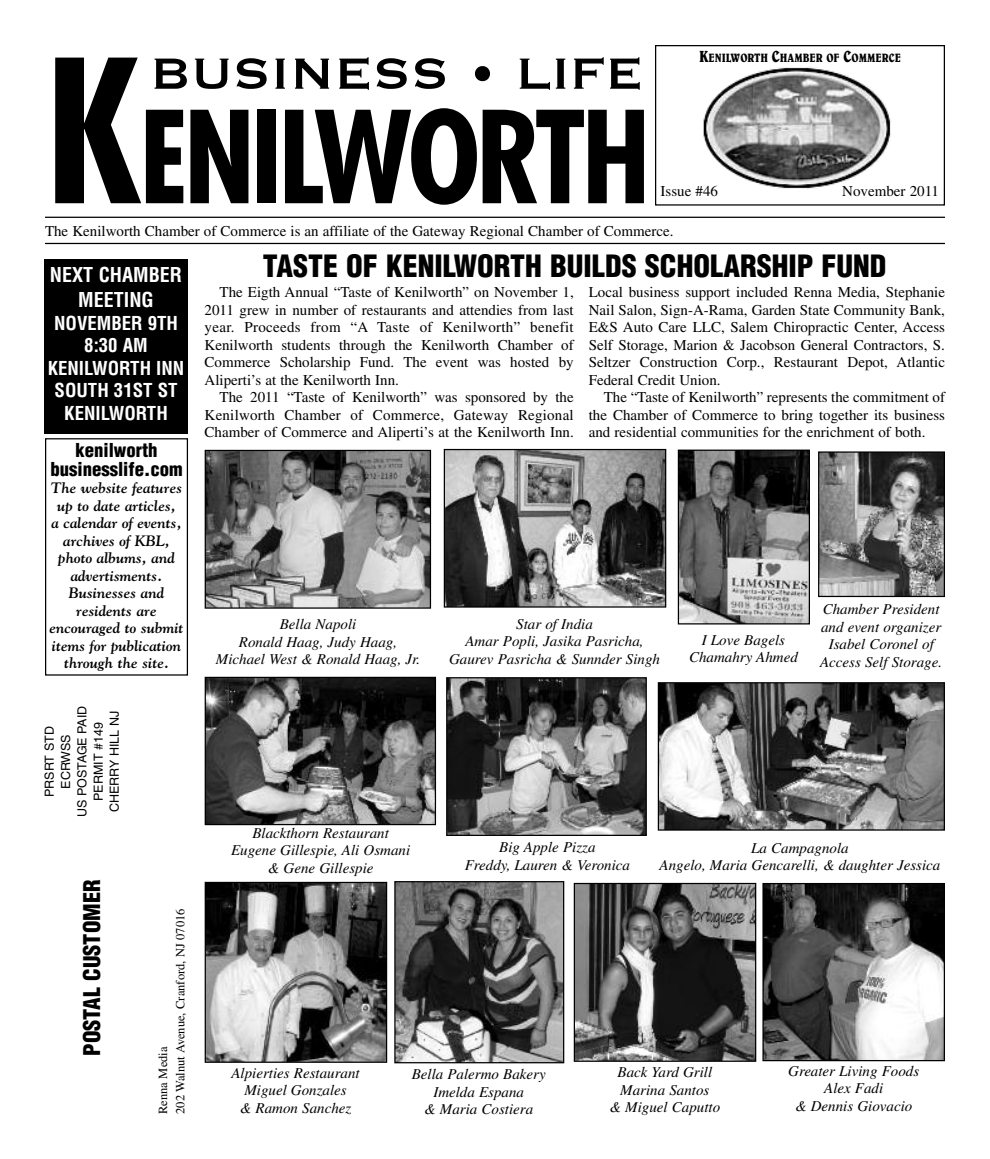
<style>
.page{position:relative;width:990px;height:1159px;background:#fff}
.page>*{position:absolute;margin:0;border:0;box-sizing:border-box;transform-origin:0 0}
.t1{font:700 condensed 193.12px "Futura";color:#000}
.t2{font:700 condensed 124px "Futura";letter-spacing:-.035em;color:#000}
.t3{font:57.25px "Copperplate";color:#000}
.t4{font:900 condensed 30px "Helvetica";color:#000}
.t5{font:900 condensed 22.5px "Helvetica";color:#000}
.t6{font:700 condensed 20px/25px "Helvetica";color:#fff;text-align:center}
.t7{font:700 condensed 18.75px/22.5px "Helvetica";color:#fff;text-align:center}
.t8{font:900 condensed 18.75px/18.8px "Helvetica";color:#000;text-align:center}
.t9{font:15px/17.5px "Times";color:#000;text-align:justify}
.t10{font:italic 15px/17.5px "Times";color:#000;text-align:center}
.t11{font:italic 700 15px/17.5px "Goudy";color:#000;text-align:center}
.t12{font:12.5px/16.2px "Helvetica";color:#000;text-align:center}
.t13{font:12.5px/17.5px "Times";color:#000}
.t14{font:condensed 12.25px "Belwe";color:#000}
.s1{font-size:16.25px}
</style>
<div class="page">
<hr style="left:45px;top:217px;width:900px;height:1px;background:#000">
<hr style="left:45px;top:243px;width:900px;height:1px;background:#000">
<div style="left:655px;top:45px;width:290px;height:161px;border:1px solid #000"></div>
<img style="left:702px;top:65px;width:191px;height:125px;border-radius:50%">
<div style="left:45px;top:438px;width:143px;height:237px;border:1px solid #000"></div>
<div style="left:44px;top:260px;width:144px;height:174px;background:#000"></div>
<img style="left:820px;top:453px;width:123px;height:142px">
<div style="left:818px;top:451px;width:127px;height:146px;border:1px solid #000"></div>
<img style="left:207px;top:452px;width:222px;height:155px">
<div style="left:205px;top:450px;width:226px;height:159px;border:1px solid #000"></div>
<img style="left:660px;top:684px;width:283px;height:144px">
<div style="left:658px;top:682px;width:287px;height:148px;border:1px solid #000"></div>
<img style="left:576px;top:885px;width:178px;height:175px">
<div style="left:574px;top:883px;width:182px;height:179px;border:1px solid #000"></div>
<img style="left:764px;top:885px;width:179px;height:174px">
<div style="left:762px;top:883px;width:183px;height:178px;border:1px solid #000"></div>
<img style="left:448px;top:679px;width:197px;height:155px">
<div style="left:446px;top:677px;width:201px;height:159px;border:1px solid #000"></div>
<img style="left:446px;top:451px;width:218px;height:155px">
<div style="left:444px;top:449px;width:222px;height:159px;border:1px solid #000"></div>
<img style="left:680px;top:451px;width:128px;height:171px">
<div style="left:678px;top:449px;width:132px;height:175px;border:1px solid #000"></div>
<img style="left:396px;top:883px;width:166px;height:178px">
<div style="left:394px;top:881px;width:170px;height:182px;border:1px solid #000"></div>
<img style="left:207px;top:679px;width:227px;height:144px">
<div style="left:205px;top:677px;width:231px;height:148px;border:1px solid #000"></div>
<img style="left:207px;top:884px;width:178px;height:177px">
<div style="left:205px;top:882px;width:182px;height:181px;border:1px solid #000"></div>
<p class="t14" style="left:699px;top:54px;width:203px"><span class="s1">K</span>ENILWORTH <span class="s1">C</span>HAMBER OF <span class="s1">C</span>OMMERCE</p>
<h3 class="t3" style="left:150px;top:36px;width:495px">BUSINESS • LIFE</h3>
<h1 class="t1" style="left:45px;top:47px;width:101px">K</h1>
<p class="t9" style="left:45px;top:224px;width:630px">The Kenilworth Chamber of Commerce is an affiliate of the Gateway Regional Chamber of Commerce.</p>
<h2 class="t2" style="left:139px;top:103px;width:513px">ENILWORTH</h2>
<p class="t9" style="left:661px;top:184px;width:59px">Issue #46</p>
<p class="t9" style="left:842px;top:184px;width:98px">November 2011</p>
<h3 class="t6" style="left:50px;top:263px;width:134px">NEXT CHAMBER<br>MEETING</h3>
<p class="t7" style="left:48px;top:312px;width:138px">NOVEMBER 9TH<br>8:30 AM<br>KENILWORTH INN<br>SOUTH 31ST ST<br>KENILWORTH</p>
<p class="t8" style="left:50px;top:441px;width:134px">kenilworth businesslife.com</p>
<p class="t11" style="left:49px;top:479px;width:136px">The website features up to date articles,<br>a calendar of events, archives of KBL, photo albums, and advertisments.<br>Businesses and residents are encouraged to submit items for publication through the site.</p>
<p class="t12" style="left:43px;top:817px;width:113px;rotate:-90deg">PRSRT STD<br>ECRWSS<br>US POSTAGE PAID<br>PERMIT #149<br>CHERRY HILL NJ</p>
<h3 class="t5" style="left:79px;top:1056px;width:178px;rotate:-90deg">POSTAL CUSTOMER</h3>
<p class="t13" style="left:155px;top:1114px;width:207px;rotate:-90deg">Renna Media<br>202 Walnut Avenue, Cranford, NJ 07016</p>
<h3 class="t4" style="left:263px;top:249px;width:625px">TASTE OF KENILWORTH BUILDS SCHOLARSHIP FUND</h3>
<p class="t9" style="left:589px;top:285px;width:358px">Local business support included Renna Media, Stephanie Nail Salon, Sign-A-Rama, Garden State Community Bank, E&amp;S Auto Care LLC, Salem Chiropractic Center, Access Self Storage, Marion &amp; Jacobson General Contractors, S.<br>Seltzer Construction Corp., Restaurant Depot, Atlantic Federal Credit Union.</p>
<p class="t9" style="left:589px;top:390px;width:358px;text-indent:15px">The “Taste of Kenilworth” represents the commitment of the Chamber of Commerce to bring together its business and residential communities for the enrichment of both.</p>
<p class="t9" style="left:205px;top:285px;width:371px;text-indent:15px">The Eigth Annual “Taste of Kenilworth” on November 1, 2011 grew in number of restaurants and attendies from last year. Proceeds from “A Taste of Kenilworth” benefit Kenilworth students through the Kenilworth Chamber of Commerce Scholarship Fund. The event was hosted by Aliperti’s at the Kenilworth Inn.</p>
<p class="t9" style="left:205px;top:390px;width:371px;text-indent:15px">The 2011 “Taste of Kenilworth” was sponsored by the Kenilworth Chamber of Commerce, Gateway Regional Chamber of Commerce and Aliperti’s at the Kenilworth Inn.</p>
<p class="t10" style="left:216px;top:617px;width:206px">Bella Napoli<br>Ronald Haag, Judy Haag,<br>Michael West &amp; Ronald Haag, Jr.</p>
<p class="t10" style="left:449px;top:616px;width:212px">Star of India<br>Amar Popli, Jasika Pasricha,<br>Gaurev Pasricha &amp; Sunnder Singh</p>
<p class="t10" style="left:689px;top:632px;width:110px">I Love Bagels<br>Chamahry Ahmed</p>
<p class="t10" style="left:820px;top:602px;width:123px">Chamber President and event organizer<br>Isabel Coronel of<br>Access Self Storage.</p>
<p class="t10" style="left:231px;top:825px;width:181px">Blackthorn Restaurant<br>Eugene Gillespie, Ali Osmani &amp; Gene Gillespie</p>
<p class="t10" style="left:465px;top:840px;width:167px">Big Apple Pizza<br>Freddy, Lauren &amp; Veronica</p>
<p class="t10" style="left:660px;top:840px;width:282px">La Campagnola<br>Angelo, Maria Gencarelli, &amp; daughter Jessica</p>
<p class="t10" style="left:231px;top:1065px;width:130px">Alpierties Restaurant<br>Miguel Gonzales<br>&amp; Ramon Sanchez</p>
<p class="t10" style="left:412px;top:1067px;width:136px">Bella Palermo Bakery<br>Imelda Espana<br>&amp; Maria Costiera</p>
<p class="t10" style="left:609px;top:1065px;width:112px">Back Yard Grill<br>Marina Santos<br>&amp; Miguel Caputto</p>
<p class="t10" style="left:788px;top:1063px;width:133px">Greater Living Foods<br>Alex Fadi<br>&amp; Dennis Giovacio</p>
</div>
